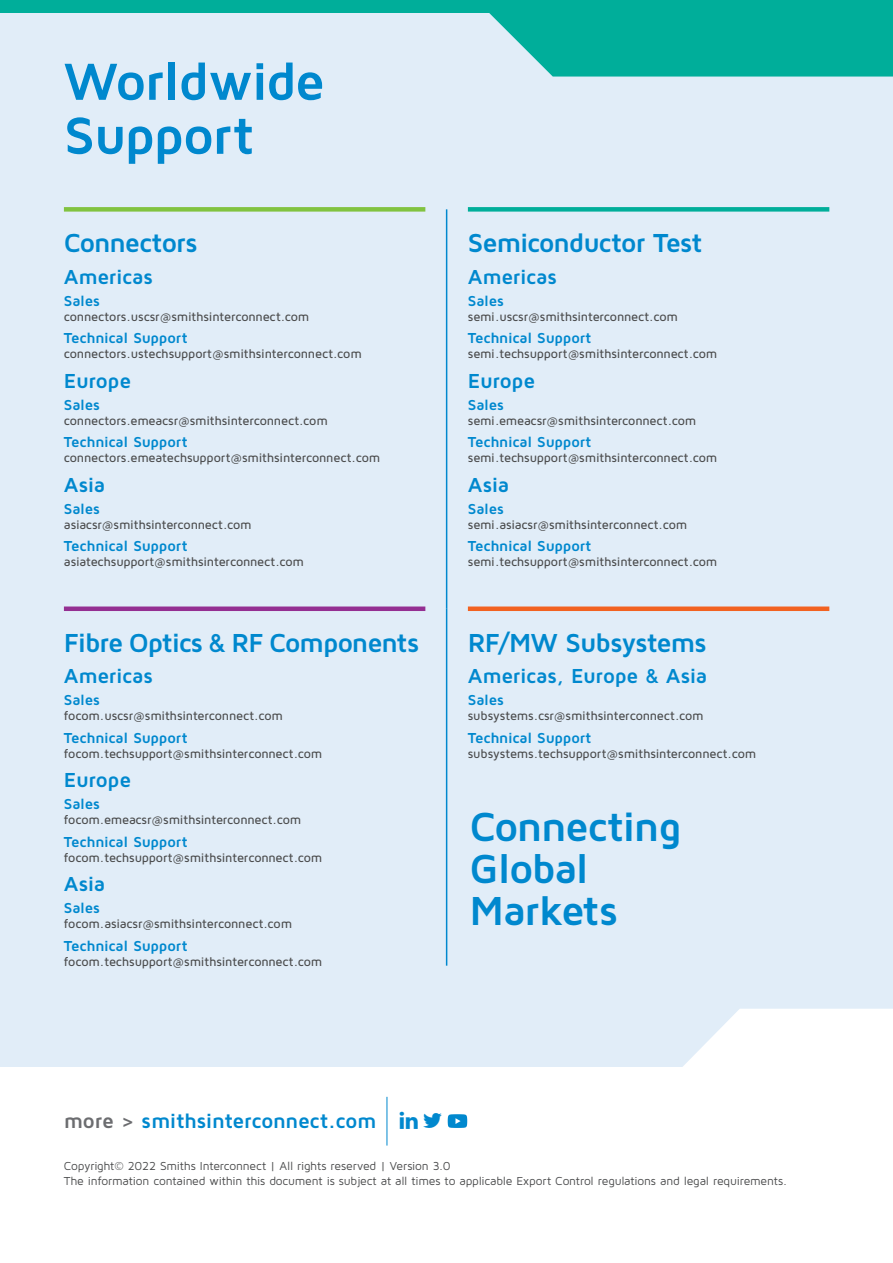
<style>
.page{position:relative;width:893px;height:1263px;background:#fff}
.page>*{position:absolute;margin:0;border:0;box-sizing:border-box;transform-origin:0 0}
.t1{font:700 54px/54px "Maven Pro";letter-spacing:-.03em;color:#0088ce}
.t2{font:700 42px/42px "Maven Pro";letter-spacing:-.035em;color:#0088ce}
.t3{font:700 27px "Maven Pro";letter-spacing:-.04em;color:#0088ce}
.t4{font:700 21px "Maven Pro";letter-spacing:-.01em;color:#0088ce}
.t5{font:700 15px "Maven Pro";letter-spacing:-.01em;color:#0088ce}
.t6{font:500 12.75px "Maven Pro";letter-spacing:-.01em;color:#4b4c4d}
.t7{font:12px/15px "Maven Pro";letter-spacing:-.015em;color:#4b4c4d}
.s1{color:#6c6d70}
</style>
<div class="page">
<div style="left:0;top:0;width:893px;height:1066px;background:#e1edf8"></div>
<div style="left:0;top:0;width:893px;height:13px;background:#00ae9a"></div>
<svg style="left:489px;top:13px;width:404px;height:64px;background:#13b3a2"></svg>
<svg style="left:623px;top:1009px;width:270px;height:58px"></svg>
<svg style="left:448px;top:1114px;width:19px;height:14px"></svg>
<hr style="left:387px;top:1097px;width:1px;height:48px;background:#0088ce">
<div style="left:64px;top:207px;width:361px;height:5px;background:#81c340"></div>
<div style="left:468px;top:207px;width:361px;height:5px;background:#00ae9a"></div>
<hr style="left:446px;top:209px;width:1px;height:400px;background:#0088ce">
<hr style="left:446px;top:609px;width:1px;height:357px;background:#0088ce">
<div style="left:64px;top:606px;width:361px;height:5px;background:#942f92"></div>
<div style="left:468px;top:606px;width:361px;height:5px;background:#f26221"></div>
<h1 class="t1" style="left:64px;top:52px;width:262px">Worldwide<br>Support</h1>
<h3 class="t3" style="left:64px;top:226px;width:135px">Connectors</h3>
<h3 class="t4" style="left:64px;top:263px;width:91px">Americas</h3>
<p class="t5" style="left:64px;top:291px;width:37px">Sales</p>
<p class="t6" style="left:64px;top:309px;width:247px">connectors.uscsr@smithsinterconnect.com</p>
<p class="t5" style="left:64px;top:329px;width:125px">Technical Support</p>
<p class="t6" style="left:64px;top:346px;width:299px">connectors.ustechsupport@smithsinterconnect.com</p>
<h3 class="t4" style="left:64px;top:367px;width:69px">Europe</h3>
<p class="t5" style="left:64px;top:395px;width:37px">Sales</p>
<p class="t6" style="left:64px;top:413px;width:265px">connectors.emeacsr@smithsinterconnect.com</p>
<p class="t5" style="left:64px;top:433px;width:125px">Technical Support</p>
<p class="t6" style="left:64px;top:450px;width:318px">connectors.emeatechsupport@smithsinterconnect.com</p>
<h3 class="t4" style="left:64px;top:471px;width:43px">Asia</h3>
<p class="t5" style="left:64px;top:499px;width:37px">Sales</p>
<p class="t6" style="left:64px;top:517px;width:189px">asiacsr@smithsinterconnect.com</p>
<p class="t5" style="left:64px;top:537px;width:125px">Technical Support</p>
<p class="t6" style="left:64px;top:554px;width:242px">asiatechsupport@smithsinterconnect.com</p>
<h3 class="t3" style="left:64px;top:625px;width:357px">Fibre Optics &amp; RF Components</h3>
<h3 class="t4" style="left:64px;top:663px;width:91px">Americas</h3>
<p class="t5" style="left:64px;top:691px;width:37px">Sales</p>
<p class="t6" style="left:64px;top:708px;width:221px">focom.uscsr@smithsinterconnect.com</p>
<p class="t5" style="left:64px;top:728px;width:125px">Technical Support</p>
<p class="t6" style="left:64px;top:745px;width:260px">focom.techsupport@smithsinterconnect.com</p>
<h3 class="t4" style="left:64px;top:767px;width:69px">Europe</h3>
<p class="t5" style="left:64px;top:795px;width:37px">Sales</p>
<p class="t6" style="left:64px;top:812px;width:239px">focom.emeacsr@smithsinterconnect.com</p>
<p class="t5" style="left:64px;top:832px;width:125px">Technical Support</p>
<p class="t6" style="left:64px;top:849px;width:260px">focom.techsupport@smithsinterconnect.com</p>
<h3 class="t4" style="left:64px;top:871px;width:43px">Asia</h3>
<p class="t5" style="left:64px;top:899px;width:37px">Sales</p>
<p class="t6" style="left:64px;top:916px;width:230px">focom.asiacsr@smithsinterconnect.com</p>
<p class="t5" style="left:64px;top:936px;width:125px">Technical Support</p>
<p class="t6" style="left:64px;top:953px;width:260px">focom.techsupport@smithsinterconnect.com</p>
<h3 class="t3" style="left:468px;top:226px;width:236px">Semiconductor Test</h3>
<h3 class="t4" style="left:468px;top:263px;width:91px">Americas</h3>
<p class="t5" style="left:468px;top:291px;width:37px">Sales</p>
<p class="t6" style="left:468px;top:309px;width:212px">semi.uscsr@smithsinterconnect.com</p>
<p class="t5" style="left:468px;top:329px;width:125px">Technical Support</p>
<p class="t6" style="left:468px;top:346px;width:251px">semi.techsupport@smithsinterconnect.com</p>
<h3 class="t4" style="left:468px;top:367px;width:69px">Europe</h3>
<p class="t5" style="left:468px;top:395px;width:37px">Sales</p>
<p class="t6" style="left:468px;top:413px;width:230px">semi.emeacsr@smithsinterconnect.com</p>
<p class="t5" style="left:468px;top:433px;width:125px">Technical Support</p>
<p class="t6" style="left:468px;top:450px;width:251px">semi.techsupport@smithsinterconnect.com</p>
<h3 class="t4" style="left:468px;top:471px;width:43px">Asia</h3>
<p class="t5" style="left:468px;top:499px;width:37px">Sales</p>
<p class="t6" style="left:468px;top:517px;width:221px">semi.asiacsr@smithsinterconnect.com</p>
<p class="t5" style="left:468px;top:537px;width:125px">Technical Support</p>
<p class="t6" style="left:468px;top:554px;width:251px">semi.techsupport@smithsinterconnect.com</p>
<h3 class="t3" style="left:468px;top:625px;width:240px">RF/MW Subsystems</h3>
<h3 class="t4" style="left:468px;top:663px;width:241px">Americas, Europe &amp; Asia</h3>
<p class="t5" style="left:468px;top:691px;width:37px">Sales</p>
<p class="t6" style="left:468px;top:708px;width:237px">subsystems.csr@smithsinterconnect.com</p>
<p class="t5" style="left:468px;top:728px;width:125px">Technical Support</p>
<p class="t6" style="left:468px;top:745px;width:290px">subsystems.techsupport@smithsinterconnect.com</p>
<h2 class="t2" style="left:469px;top:804px;width:214px">Connecting<br>Global<br>Markets</h2>
<h3 class="t4" style="left:64px;top:1107px;width:314px"><span class="s1">more &gt;</span> smithsinterconnect.com</h3>
<p class="t7" style="left:64px;top:1158px;width:725px">Copyright© 2022 Smiths Interconnect | All rights reserved | Version 3.0<br>The information contained within this document is subject at all times to applicable Export Control regulations and legal requirements.</p>
</div>
